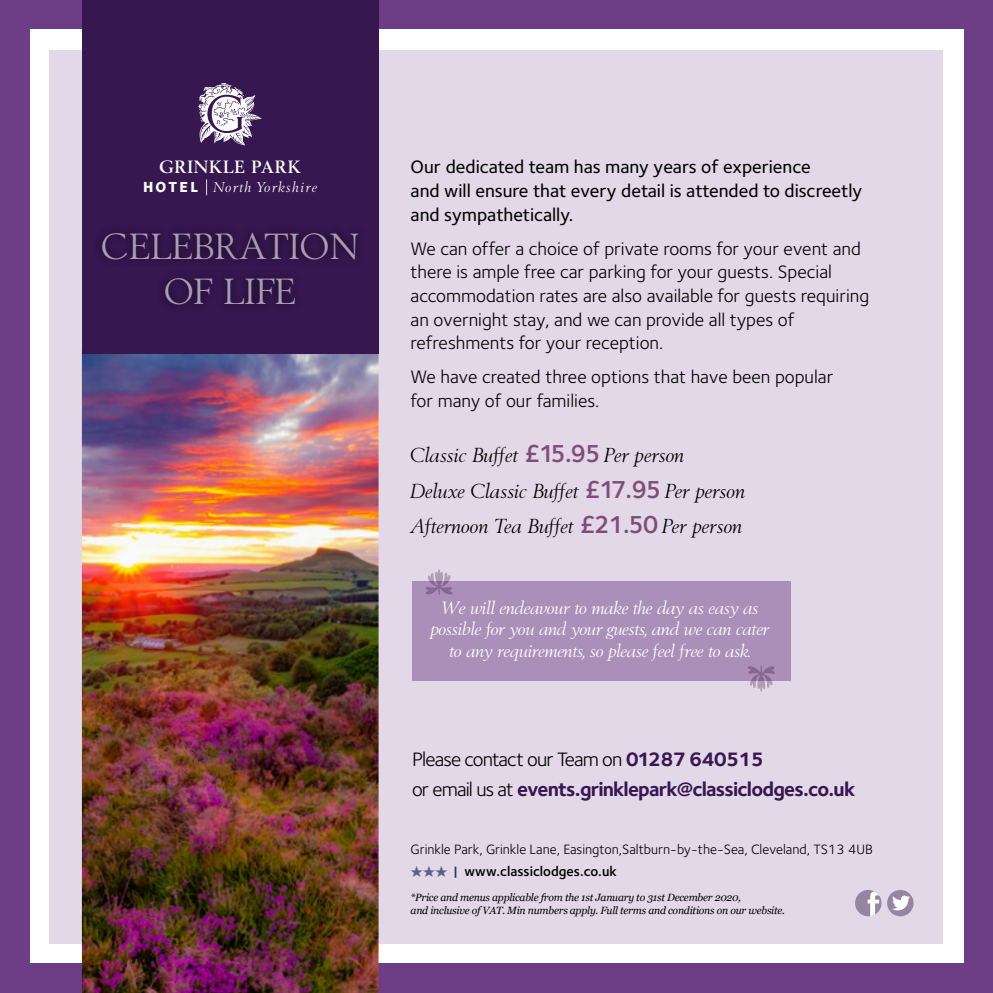
<style>
.page{position:relative;width:993px;height:993px;background:#fff}
.page>*{position:absolute;margin:0;border:0;box-sizing:border-box;transform-origin:0 0}
.t1{font:37.98px/45.3px "Berling";color:#aa9db3;text-align:center}
.t2{font:21.18px/35.2px "Berling Itlic";color:#000}
.t3{font:700 20.12px/30.6px "Foundry Sterling";letter-spacing:-.04em;color:#361750}
.t4{font:18.55px/23.6px "Foundry Sterling";color:#000}
.t5{font:18.55px/21.9px "Berling Itlic";letter-spacing:-.02em;color:#fff;text-align:center}
.t6{font:500 18.55px/23.6px "Foundry Sterling";color:#000}
.t7{font:18.55px "Berling Bld";letter-spacing:.04em;color:#fff}
.t8{font:14.88px "Berling Itlic";letter-spacing:.08em;color:#fff}
.t9{font:14px/21.7px "Foundry Sterling";color:#000}
.t10{font:italic 10.5px/12.2px "Georgia";letter-spacing:-.02em;color:#000}
.s1{font-family:"Legato";font-weight:700}
.s2{font-family:"Foundry Sterling";font-weight:600;font-size:25.38px;color:#7e4e78}
.s3{font-weight:400;color:#000}
.s4{font-weight:600;color:#2e3250}
.s5{font-weight:600}
</style>
<div class="page">
<div style="left:0;top:0;width:992px;height:992px;background:#6d3e86"></div>
<div style="left:30px;top:30px;width:932px;height:932px;background:#fff"></div>
<div style="left:50px;top:50px;width:893px;height:893px;background:#e2d8e7"></div>
<img style="left:82px;top:353px;width:296px;height:639px">
<svg style="left:854px;top:889px;width:27px;height:27px"></svg>
<svg style="left:867px;top:890px;width:12px;height:26px"></svg>
<svg style="left:886px;top:889px;width:27px;height:27px"></svg>
<svg style="left:891px;top:895px;width:18px;height:15px"></svg>
<div style="left:412px;top:581px;width:378px;height:99px;background:#aa8fb9"></div>
<svg style="left:747px;top:666px;width:27px;height:25px"></svg>
<svg style="left:426px;top:569px;width:26px;height:26px"></svg>
<div style="left:82px;top:0;width:296px;height:353px;background:#361750"></div>
<div style="left:93px;top:223px;width:273px;height:91px;background:#000;opacity:.75"></div>
<svg style="left:199px;top:83px;width:62px;height:62px"></svg>
<svg style="left:206px;top:179px;width:1px;height:16px"></svg>
<p class="t7" style="left:159px;top:155px;width:143px">GRINKLE PARK</p>
<p class="t8" style="left:143px;top:177px;width:175px"><span class="s1">HOTEL</span> North Yorkshire</p>
<h1 class="t1" style="left:101px;top:226px;width:259px">CELEBRATION<br>OF LIFE</h1>
<p class="t6" style="left:410px;top:155px;width:453px">Our dedicated team has many years of experience<br>and will ensure that every detail is attended to discreetly and sympathetically.</p>
<p class="t4" style="left:410px;top:236px;width:460px">We can offer a choice of private rooms for your event and there is ample free car parking for your guests. Special accommodation rates are also available for guests requiring an overnight stay, and we can provide all types of refreshments for your reception.</p>
<p class="t4" style="left:410px;top:365px;width:424px">We have created three options that have been popular for many of our families.</p>
<p class="t2" style="left:410px;top:439px;width:336px">Classic Buffet <span class="s2">£15.95</span> Per person<br>Deluxe Classic Buffet <span class="s2">£17.95</span> Per person<br>Afternoon Tea Buffet <span class="s2">£21.50</span> Per person</p>
<p class="t5" style="left:430px;top:597px;width:340px">We will endeavour to make the day as easy as possible for you and your guests, and we can cater to any requirements, so please feel free to ask.</p>
<p class="t3" style="left:412px;top:743px;width:444px"><span class="s3">Please contact our Team on</span> 01287 640515<br><span class="s3">or email us at</span> events.grinklepark@classiclodges.co.uk</p>
<p class="t9" style="left:454px;top:838px;width:420px;text-indent:-43px">Grinkle Park, Grinkle Lane, Easington,Saltburn-by-the-Sea, Cleveland, TS13 4UB <span class="s4">|</span> <span class="s5">www.classiclodges.co.uk</span></p>
<p class="t10" style="left:410px;top:890px;width:376px">*Price and menus applicable from the 1st January to 31st December 2020,<br>and inclusive of VAT. Min numbers apply. Full terms and conditions on our website.</p>
</div>
